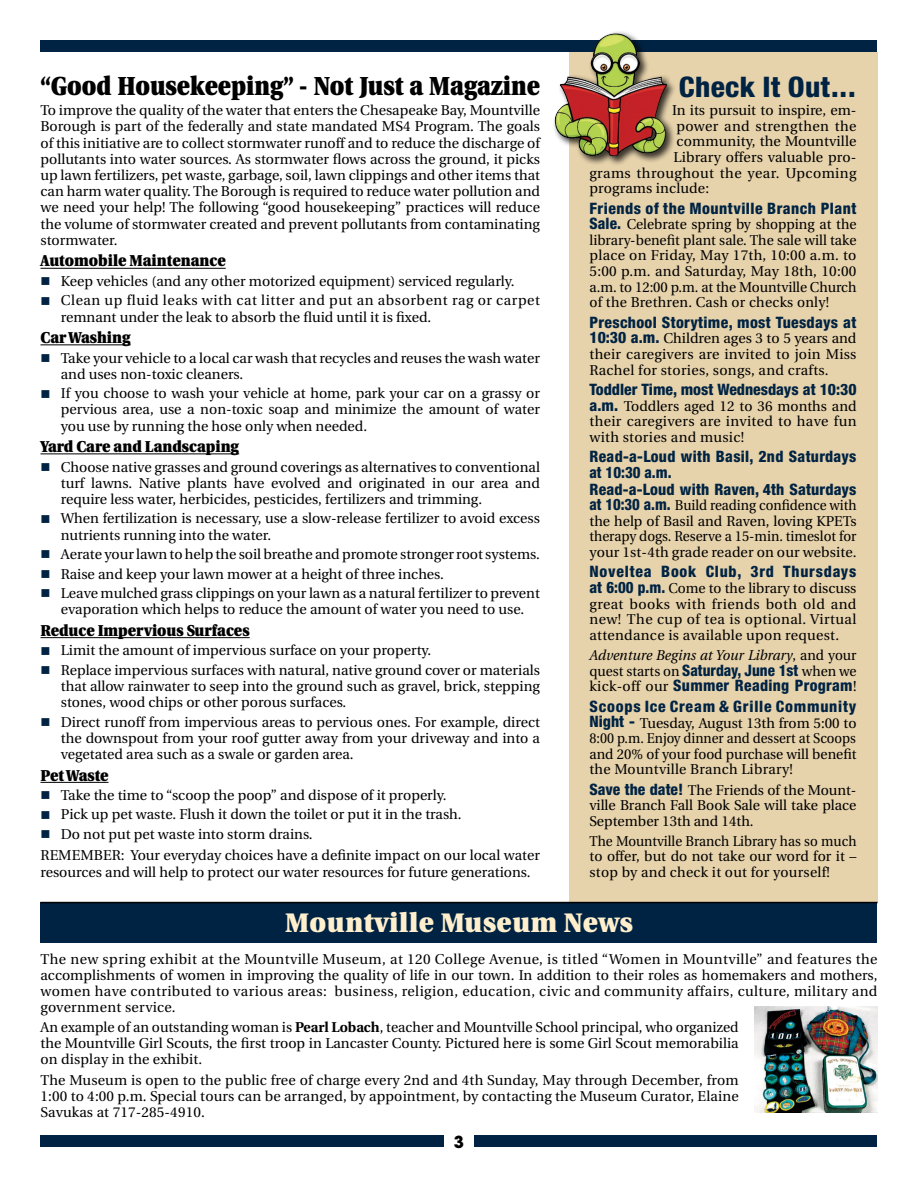
<style>
.page{position:relative;width:918px;height:1188px;background:#fff}
.page>*{position:absolute;margin:0;border:0;box-sizing:border-box;transform-origin:0 0}
.t1{font:800 condensed 28.35px "Helvetica Neue";letter-spacing:.015em;color:#002343;scale:1.04 1}
.t2{font:900 26.85px "Utopia";letter-spacing:.025em;color:#ffefcc;scale:.95 1}
.t3{font:900 25.95px "Utopia";color:#000;scale:.86 1}
.t4{font:700 16.5px "Avant Garde";color:#000}
.t5{font:800 condensed 15.75px/16.2px "Helvetica Neue";letter-spacing:.02em;color:#002343}
.t6{font:800 condensed 15.75px/20.4px "Helvetica Neue";letter-spacing:.05em;color:#002343}
.t7{font:900 15.75px "Utopia";color:#000;scale:.9 1}
.t8{font:800 condensed 15.75px "Helvetica Neue";color:#002343}
.t9{font:14.25px/16.2px "Utopia";color:#000;text-align:justify}
.t10{font:14.25px/15.6px "Utopia";color:#000;text-align:justify;scale:.94 1}
.t11{font:14.25px/16.2px "Utopia";letter-spacing:.04em;color:#000}
.t12{font:italic 14.25px/15.6px "Utopia";color:#000;scale:.96 1}
.t13{font:14.25px "Utopia";letter-spacing:.03em;color:#000}
.s1{color:#002343}
.s2{font-family:"Helvetica Neue";font-weight:800;font-stretch:condensed;font-size:15.75px;color:#002343}
.s3{font-style:normal}
.s4{font-family:"Helvetica Neue";font-weight:800;font-style:normal;font-stretch:condensed;font-size:15.75px;color:#002343}
.s5{font-family:"Utopia";font-weight:400;font-stretch:normal;font-size:14.25px;color:#000}
.s6{font-weight:700}
</style>
<div class="page">
<div style="left:569px;top:53px;width:309px;height:850px;background:#e6d2ab"></div>
<div style="left:40px;top:902px;width:838px;height:40px;background:#002343"></div>
<img style="left:755px;top:1007px;width:123px;height:106px">
<div style="left:40px;top:40px;width:838px;height:12px;background:#002343"></div>
<div style="left:40px;top:1136px;width:838px;height:12px;background:#002343"></div>
<div style="left:444px;top:1120px;width:30px;height:41px;background:#fff"></div>
<hr style="left:40px;top:902px;width:838px;height:1px;background:#000">
<div style="left:552px;top:30px;width:125px;height:136px;background:#000;opacity:.75"></div>
<img style="left:555px;top:33px;width:58px;height:123px">
<hr style="left:40px;top:268px;width:186px;height:1px;background:#000">
<hr style="left:40px;top:344px;width:91px;height:1px;background:#000">
<hr style="left:40px;top:453px;width:199px;height:1px;background:#000">
<hr style="left:40px;top:637px;width:210px;height:1px;background:#000">
<hr style="left:40px;top:782px;width:69px;height:1px;background:#000">
<h3 class="t3" style="left:40px;top:71px;width:582px">“Good Housekeeping” - Not Just a Magazine</h3>
<p class="t9" style="left:40px;top:103px;width:501px">To improve the quality of the water that enters the Chesapeake Bay, Mountville Borough is part of the federally and state mandated MS4 Program. The goals of this initiative are to collect stormwater runoff and to reduce the discharge of pollutants into water sources. As stormwater flows across the ground, it picks up lawn fertilizers, pet waste, garbage, soil, lawn clippings and other items that can harm water quality. The Borough is required to reduce water pollution and we need your help! The following “good housekeeping” practices will reduce the volume of stormwater created and prevent pollutants from contaminating stormwater.</p>
<p class="t7" style="left:40px;top:252px;width:207px">Automobile Maintenance</p>
<p class="t9" style="left:40px;top:273px;width:476px"><span class="s1">■</span> Keep vehicles (and any other motorized equipment) serviced regularly.</p>
<p class="t11" style="left:61px;top:293px;width:481px;text-indent:-20px"><span class="s1">■</span> Clean up fluid leaks with cat litter and put an absorbent rag or carpet remnant under the leak to absorb the fluid until it is fixed.</p>
<p class="t7" style="left:40px;top:329px;width:101px">Car Washing</p>
<p class="t9" style="left:61px;top:350px;width:481px;text-indent:-20px"><span class="s1">■</span> Take your vehicle to a local car wash that recycles and reuses the wash water and uses non-toxic cleaners.</p>
<p class="t9" style="left:61px;top:386px;width:481px;text-indent:-20px"><span class="s1">■</span> If you choose to wash your vehicle at home, park your car on a grassy or pervious area, use a non-toxic soap and minimize the amount of water you use by running the hose only when needed.</p>
<p class="t7" style="left:40px;top:438px;width:222px">Yard Care and Landscaping</p>
<p class="t9" style="left:61px;top:459px;width:481px;text-indent:-20px"><span class="s1">■</span> Choose native grasses and ground coverings as alternatives to conventional turf lawns. Native plants have evolved and originated in our area and require less water, herbicides, pesticides, fertilizers and trimming.</p>
<p class="t9" style="left:61px;top:511px;width:481px;text-indent:-20px"><span class="s1">■</span> When fertilization is necessary, use a slow-release fertilizer to avoid excess nutrients running into the water.</p>
<p class="t9" style="left:40px;top:546px;width:501px"><span class="s1">■</span> Aerate your lawn to help the soil breathe and promote stronger root systems.</p>
<p class="t9" style="left:40px;top:566px;width:405px"><span class="s1">■</span> Raise and keep your lawn mower at a height of three inches.</p>
<p class="t9" style="left:40px;top:585px;width:501px;text-align:center"><span class="s1">■</span> Leave mulched grass clippings on your lawn as a natural fertilizer to prevent evaporation which helps to reduce the amount of water you need to use.</p>
<p class="t7" style="left:40px;top:621px;width:234px">Reduce Impervious Surfaces</p>
<p class="t9" style="left:40px;top:643px;width:392px"><span class="s1">■</span> Limit the amount of impervious surface on your property.</p>
<p class="t9" style="left:61px;top:662px;width:481px;text-indent:-20px"><span class="s1">■</span> Replace impervious surfaces with natural, native ground cover or materials that allow rainwater to seep into the ground such as gravel, brick, stepping stones, wood chips or other porous surfaces.</p>
<p class="t9" style="left:61px;top:714px;width:481px;text-indent:-20px"><span class="s1">■</span> Direct runoff from impervious areas to pervious ones. For example, direct the downspout from your roof gutter away from your driveway and into a vegetated area such as a swale or garden area.</p>
<p class="t7" style="left:40px;top:766px;width:77px">Pet Waste</p>
<p class="t9" style="left:40px;top:787px;width:407px"><span class="s1">■</span> Take the time to “scoop the poop” and dispose of it properly.</p>
<p class="t9" style="left:40px;top:807px;width:423px"><span class="s1">■</span> Pick up pet waste. Flush it down the toilet or put it in the trash.</p>
<p class="t9" style="left:40px;top:823px;width:501px;line-height:21.6px"><span class="s1">■</span> Do not put pet waste into storm drains.<br>REMEMBER: Your everyday choices have a definite impact on our local water</p>
<p class="t9" style="left:40px;top:864px;width:492px">resources and will help to protect our water resources for future generations.</p>
<h1 class="t1" style="left:679px;top:70px;width:172px">Check It Out...</h1>
<p class="t9" style="left:672px;top:103px;width:186px">In its pursuit to inspire, em-</p>
<p class="t13" style="left:677px;top:118px;width:182px">power and strengthen the</p>
<p class="t9" style="left:677px;top:134px;width:181px">community, the Mountville</p>
<p class="t9" style="left:673px;top:149px;width:184px">Library offers valuable pro-</p>
<p class="t13" style="left:589px;top:165px;width:269px">grams throughout the year. Upcoming</p>
<p class="t9" style="left:589px;top:181px;width:121px">programs include:</p>
<p class="t5" style="left:590px;top:200px;width:269px">Friends of the Mountville Branch Plant</p>
<p class="t9" style="left:590px;top:217px;width:269px;line-height:15.6px"><span class="s2">Sale.</span> Celebrate spring by shopping at the library-benefit plant sale. The sale will take place on Friday, May 17th, 10:00 a.m. to 5:00 p.m. and Saturday, May 18th, 10:00 a.m. to 12:00 p.m. at the Mountville Church of the Brethren. Cash or checks only!</p>
<p class="t5" style="left:590px;top:314px;width:268px">Preschool Storytime, most Tuesdays at</p>
<p class="t9" style="left:589px;top:331px;width:269px;line-height:15.6px"><span class="s2">10:30 a.m.</span> Children ages 3 to 5 years and their caregivers are invited to join Miss Rachel for stories, songs, and crafts.</p>
<p class="t8" style="left:590px;top:380px;width:269px">Toddler Time, most Wednesdays at 10:30</p>
<p class="t9" style="left:590px;top:398px;width:269px;line-height:15.6px"><span class="s2">a.m.</span> Toddlers aged 12 to 36 months and their caregivers are invited to have fun with stories and music!</p>
<p class="t5" style="left:590px;top:448px;width:269px">Read-a-Loud with Basil, 2nd Saturdays at 10:30 a.m.<br>Read-a-Loud with Raven, 4th Saturdays</p>
<p class="t10" style="left:590px;top:498px;width:286px"><span class="s2">at 10:30 a.m.</span> Build reading confidence with the help of Basil and Raven, loving KPETs therapy dogs. Reserve a 15-min. timeslot for your 1st-4th grade reader on our website.</p>
<p class="t6" style="left:590px;top:561px;width:268px">Noveltea Book Club, 3rd Thursdays</p>
<p class="t9" style="left:590px;top:581px;width:269px;line-height:15.6px"><span class="s2">at 6:00 p.m.</span> Come to the library to discuss great books with friends both old and new! The cup of tea is optional. Virtual attendance is available upon request.</p>
<p class="t12" style="left:590px;top:648px;width:280px">Adventure Begins at Your Library<span class="s3">, and your quest starts on</span> <span class="s4">Saturday, June 1st</span> <span class="s3">when we</span></p>
<p class="t6" style="left:590px;top:675px;width:269px"><span class="s5">kick-off our</span> Summer Reading Program<span class="s5">!<br></span>Scoops Ice Cream &amp; Grille Community</p>
<p class="t9" style="left:590px;top:715px;width:269px;line-height:15.6px"><span class="s2">Night -</span> Tuesday, August 13th from 5:00 to 8:00 p.m. Enjoy dinner and dessert at Scoops and 20% of your food purchase will benefit the Mountville Branch Library!</p>
<p class="t9" style="left:590px;top:782px;width:269px;line-height:15.6px"><span class="s2">Save the date!</span> The Friends of the Mount&shy;ville Branch Fall Book Sale will take place September 13th and 14th.</p>
<p class="t10" style="left:590px;top:834px;width:286px">The Mountville Branch Library has so much to offer, but do not take our word for it – stop by and check it out for yourself!</p>
<h2 class="t2" style="left:285px;top:907px;width:367px">Mountville Museum News</h2>
<p class="t9" style="left:40px;top:951px;width:839px">The new spring exhibit at the Mountville Museum, at 120 College Avenue, is titled “Women in Mountville” and features the accomplishments of women in improving the quality of life in our town. In addition to their roles as homemakers and mothers, women have contributed to various areas: business, religion, education, civic and community affairs, culture, military and government service.</p>
<p class="t9" style="left:40px;top:1020px;width:700px">An example of an outstanding woman is <span class="s6">Pearl Lobach</span>, teacher and Mountville School principal, who organized the Mountville Girl Scouts, the first troop in Lancaster County. Pictured here is some Girl Scout memorabilia on display in the exhibit.</p>
<p class="t9" style="left:40px;top:1072px;width:700px">The Museum is open to the public free of charge every 2nd and 4th Sunday, May through December, from 1:00 to 4:00 p.m. Special tours can be arranged, by appointment, by contacting the Museum Curator, Elaine Savukas at 717-285-4910.</p>
<p class="t4" style="left:454px;top:1131px;width:12px">3</p>
</div>
